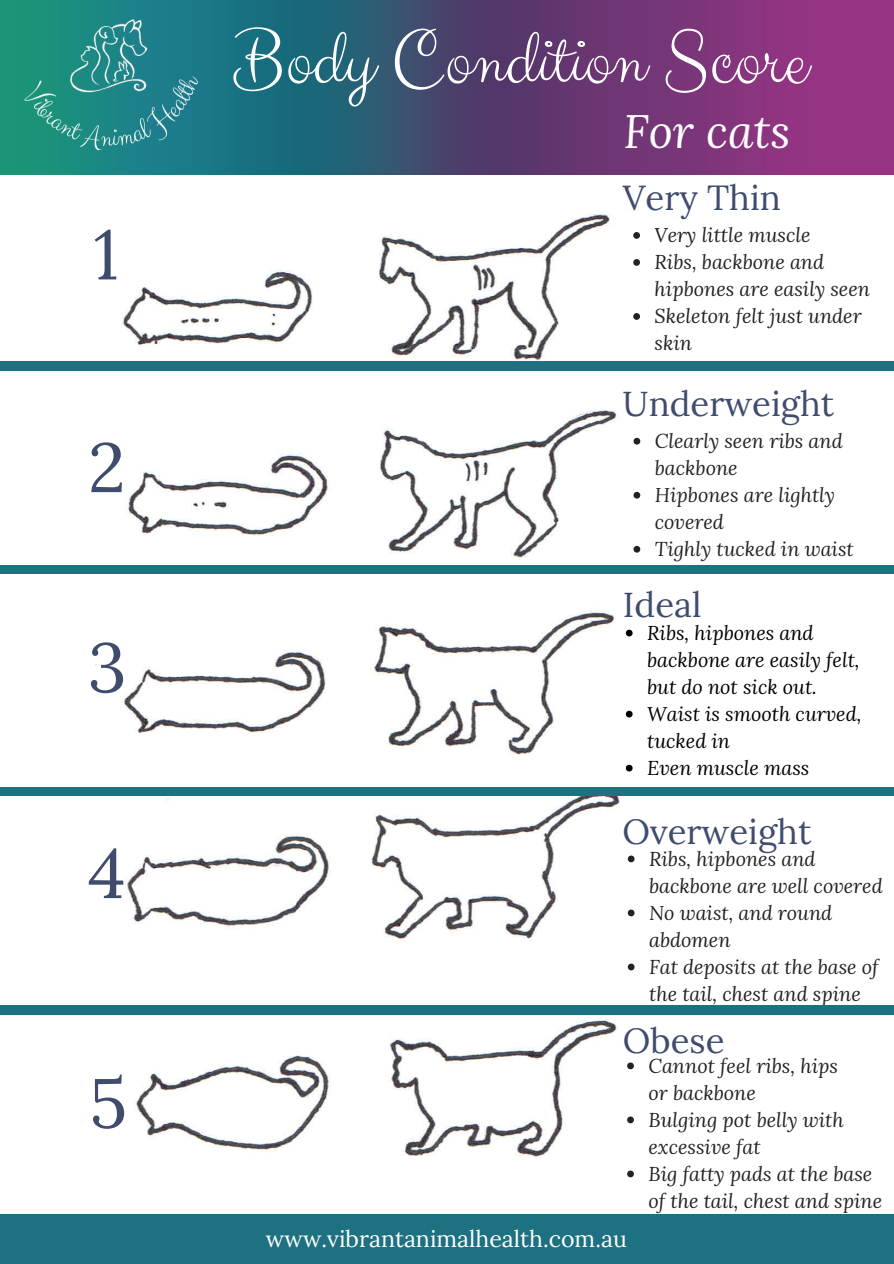
<style>
.page{position:relative;width:894px;height:1264px;background:#fff}
.page>*{position:absolute;margin:0;border:0;box-sizing:border-box;transform-origin:0 0}
.t1{font:79.35px "Clicker Script";color:#fff}
.t2{font:69.45px "Lora";color:#404c6e}
.t3{font:italic 46.35px "Lora";color:#fff}
.t4{font:34.8px "Lora";color:#404c6e}
.t5{font:23.1px "Lora";color:#fff}
.t6{font:italic 19.8px/27px "Lora";color:#222}
.t7{font:italic 19.8px/27px "Lora";color:#000}
</style>
<div class="page">
<img style="left:89px;top:213px;width:531px;height:944px">
<img style="left:0;top:0;width:893px;height:175px">
<svg style="left:633px;top:232px;width:6px;height:7px"></svg>
<svg style="left:633px;top:259px;width:6px;height:7px"></svg>
<svg style="left:633px;top:313px;width:6px;height:7px"></svg>
<svg style="left:633px;top:438px;width:7px;height:6px"></svg>
<svg style="left:633px;top:492px;width:7px;height:6px"></svg>
<svg style="left:633px;top:546px;width:7px;height:6px"></svg>
<svg style="left:625px;top:629px;width:7px;height:7px"></svg>
<svg style="left:625px;top:710px;width:7px;height:7px"></svg>
<svg style="left:625px;top:764px;width:7px;height:7px"></svg>
<svg style="left:627px;top:855px;width:7px;height:7px"></svg>
<svg style="left:627px;top:909px;width:7px;height:7px"></svg>
<svg style="left:627px;top:963px;width:7px;height:7px"></svg>
<div style="left:0;top:1214px;width:893px;height:49px;background:#1d7181"></div>
<div style="left:0;top:1005px;width:893px;height:9px;background:#1d7181"></div>
<div style="left:0;top:362px;width:893px;height:8px;background:#1d7181"></div>
<div style="left:0;top:565px;width:893px;height:9px;background:#1d7181"></div>
<div style="left:0;top:787px;width:893px;height:8px;background:#1d7181"></div>
<img style="left:0;top:0;width:248px;height:163px">
<svg style="left:627px;top:1062px;width:6px;height:7px"></svg>
<svg style="left:627px;top:1116px;width:6px;height:7px"></svg>
<svg style="left:627px;top:1170px;width:6px;height:7px"></svg>
<p class="t2" style="left:93px;top:209px;width:27px">1</p>
<p class="t2" style="left:88px;top:422px;width:39px">2</p>
<p class="t2" style="left:88px;top:622px;width:40px">3</p>
<p class="t2" style="left:88px;top:828px;width:39px">4</p>
<p class="t2" style="left:89px;top:1057px;width:39px">5</p>
<p class="t1" style="left:233px;top:11px;width:575px">Body Condition Score</p>
<p class="t3" style="left:623px;top:100px;width:168px">For cats</p>
<p class="t4" style="left:622px;top:175px;width:159px">Very Thin</p>
<p class="t6" style="left:654px;top:221px;width:157px">Very little muscle</p>
<p class="t6" style="left:654px;top:248px;width:217px">Ribs, backbone and hipbones are easily seen</p>
<p class="t6" style="left:654px;top:302px;width:208px">Skeleton felt just under skin</p>
<p class="t4" style="left:622px;top:381px;width:213px">Underweight</p>
<p class="t6" style="left:654px;top:427px;width:189px">Clearly seen ribs and backbone</p>
<p class="t6" style="left:654px;top:481px;width:182px">Hipbones are lightly covered</p>
<p class="t6" style="left:654px;top:535px;width:200px">Tighly tucked in waist</p>
<p class="t4" style="left:622px;top:581px;width:80px">Ideal</p>
<p class="t7" style="left:647px;top:618px;width:214px">Ribs, hipbones and backbone are easily felt, but do not sick out.</p>
<p class="t7" style="left:647px;top:699px;width:216px">Waist is smooth curved, tucked in</p>
<p class="t7" style="left:647px;top:753px;width:164px">Even muscle mass</p>
<p class="t4" style="left:622px;top:809px;width:190px">Overweight</p>
<p class="t6" style="left:649px;top:844px;width:235px">Ribs, hipbones and backbone are well covered</p>
<p class="t6" style="left:649px;top:898px;width:185px">No waist, and round abdomen</p>
<p class="t6" style="left:649px;top:952px;width:231px">Fat deposits at the base of the tail, chest and spine</p>
<p class="t4" style="left:622px;top:1018px;width:103px">Obese</p>
<p class="t5" style="left:266px;top:1223px;width:362px">www.vibrantanimalhealth.com.au</p>
<p class="t6" style="left:648px;top:1051px;width:191px">Cannot feel ribs, hips or backbone</p>
<p class="t6" style="left:648px;top:1105px;width:197px">Bulging pot belly with excessive fat</p>
<p class="t6" style="left:648px;top:1159px;width:235px">Big fatty pads at the base of the tail, chest and spine</p>
</div>
